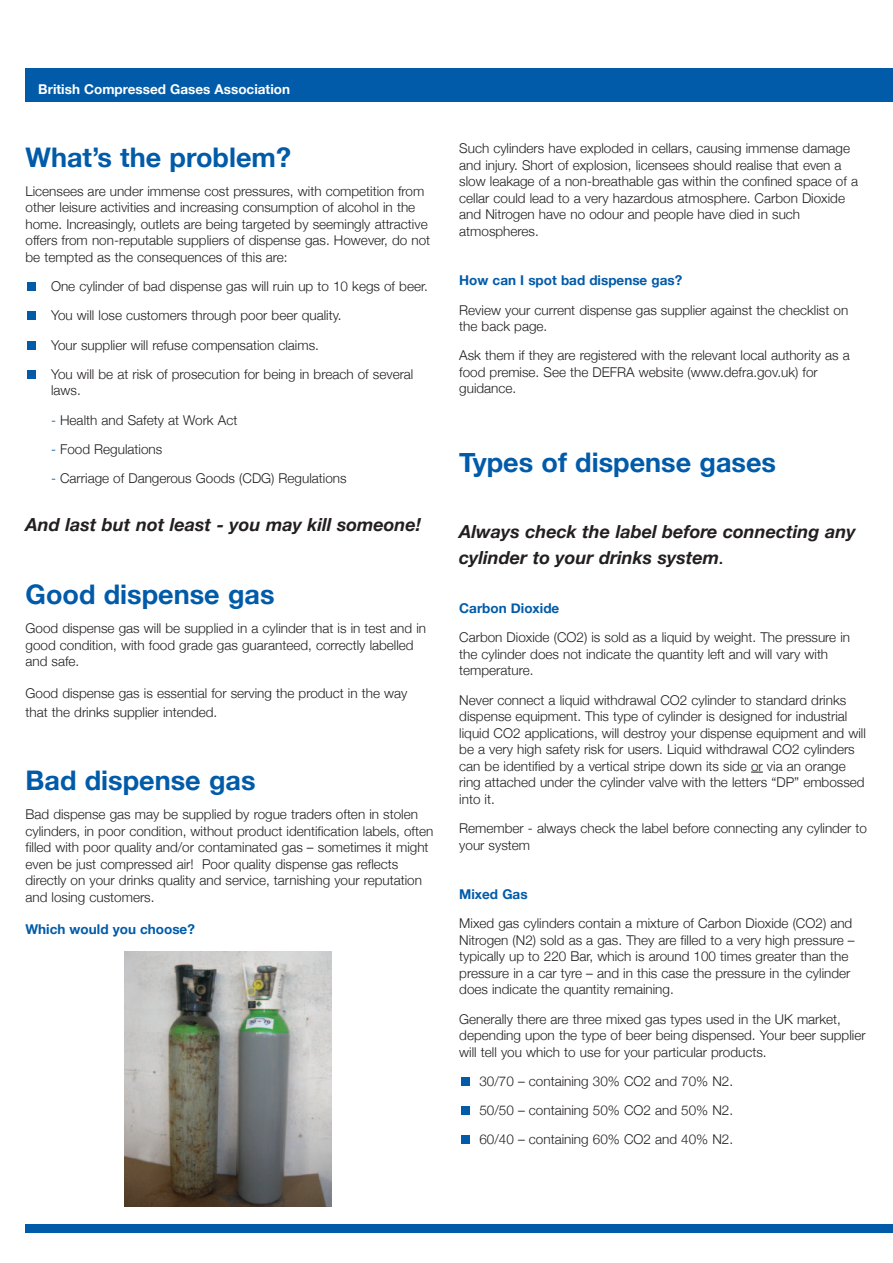
<style>
.page{position:relative;width:893px;height:1263px;background:#fff}
.page>*{position:absolute;margin:0;border:0;box-sizing:border-box;transform-origin:0 0}
.t1{font:700 27px "Helvetica Neue";color:#015ba9}
.t2{font:italic 700 18px/25.8px "Helvetica Neue";color:#231f20}
.t3{font:300 13.5px/16.5px "Helvetica Neue";color:#231f20}
.t4{font:700 13.5px "Helvetica Neue";color:#015ba9}
.t5{font:700 13.5px "Helvetica Neue";color:#fff}
.s1{color:#015ba9}
.s2{font-style:normal;font-size:13.5px}
</style>
<div class="page">
<div style="left:26px;top:68px;width:867px;height:34px;background:#015ba9"></div>
<div style="left:26px;top:1225px;width:867px;height:8px;background:#015ba9"></div>
<div style="left:27px;top:282px;width:9px;height:9px;background:#015ba9"></div>
<div style="left:27px;top:341px;width:9px;height:9px;background:#015ba9"></div>
<div style="left:27px;top:370px;width:9px;height:9px;background:#015ba9"></div>
<div style="left:27px;top:311px;width:9px;height:9px;background:#015ba9"></div>
<svg style="left:751px;top:772px;width:12px;height:1px"></svg>
<div style="left:461px;top:1077px;width:9px;height:9px;background:#015ba9"></div>
<div style="left:461px;top:1106px;width:9px;height:9px;background:#015ba9"></div>
<div style="left:461px;top:1135px;width:9px;height:9px;background:#015ba9"></div>
<img style="left:124px;top:952px;width:208px;height:255px">
<p class="t5" style="left:38px;top:81px;width:253px">British Compressed Gases Association</p>
<h1 class="t1" style="left:26px;top:140px;width:267px">What’s the problem?</h1>
<p class="t3" style="left:26px;top:183px;width:406px">Licensees are under immense cost pressures, with competition from other leisure activities and increasing consumption of alcohol in the home. Increasingly, outlets are being targeted by seemingly attractive offers from non-reputable suppliers of dispense gas. However, do not be tempted as the consequences of this are:</p>
<p class="t3" style="left:51px;top:271px;width:378px;line-height:29.2px">One cylinder of bad dispense gas will ruin up to 10 kegs of beer.<br>You will lose customers through poor beer quality.<br>Your supplier will refuse compensation claims.<br>You will be at risk of prosecution for being in breach of several</p>
<p class="t3" style="left:51px;top:382px;width:31px">laws.</p>
<p class="t3" style="left:51px;top:411px;width:188px"><span class="s1">-</span> Health and Safety at Work Act</p>
<p class="t3" style="left:51px;top:441px;width:113px"><span class="s1">-</span> Food Regulations</p>
<p class="t3" style="left:51px;top:470px;width:297px"><span class="s1">-</span> Carriage of Dangerous Goods (CDG) Regulations</p>
<h2 class="t2" style="left:26px;top:511px;width:397px">And last but not least - you may kill someone!</h2>
<h1 class="t1" style="left:26px;top:578px;width:250px">Good dispense gas</h1>
<p class="t3" style="left:26px;top:620px;width:402px">Good dispense gas will be supplied in a cylinder that is in test and in good condition, with food grade gas guaranteed, correctly labelled and safe.</p>
<p class="t3" style="left:26px;top:683px;width:383px;line-height:19.2px">Good dispense gas is essential for serving the product in the way that the drinks supplier intended.</p>
<h1 class="t1" style="left:26px;top:764px;width:231px">Bad dispense gas</h1>
<p class="t3" style="left:26px;top:806px;width:409px">Bad dispense gas may be supplied by rogue traders often in stolen cylinders, in poor condition, without product identification labels, often filled with poor quality and/or contaminated gas – sometimes it might even be just compressed air! Poor quality dispense gas reflects directly on your drinks quality and service, tarnishing your reputation and losing customers.</p>
<p class="t4" style="left:26px;top:920px;width:171px">Which would you choose?</p>
<p class="t3" style="left:459px;top:140px;width:400px">Such cylinders have exploded in cellars, causing immense damage and injury. Short of explosion, licensees should realise that even a slow leakage of a non-breathable gas within the confined space of a cellar could lead to a very hazardous atmosphere. Carbon Dioxide and Nitrogen have no odour and people have died in such atmospheres.</p>
<p class="t4" style="left:459px;top:272px;width:224px">How can I spot bad dispense gas?</p>
<p class="t3" style="left:459px;top:301px;width:390px">Review your current dispense gas supplier against the checklist on the back page.</p>
<p class="t3" style="left:459px;top:347px;width:392px">Ask them if they are registered with the relevant local authority as a food premise. See the DEFRA website (www.defra.gov.uk) for guidance.</p>
<h1 class="t1" style="left:459px;top:446px;width:318px">Types of dispense gases</h1>
<h2 class="t2" style="left:459px;top:518px;width:398px">Always check the label before connecting any cylinder to your drinks system<span class="s2">.</span></h2>
<p class="t4" style="left:459px;top:600px;width:102px">Carbon Dioxide</p>
<p class="t3" style="left:459px;top:629px;width:392px">Carbon Dioxide (CO2) is sold as a liquid by weight. The pressure in the cylinder does not indicate the quantity left and will vary with temperature.</p>
<p class="t3" style="left:459px;top:691px;width:408px">Never connect a liquid withdrawal CO2 cylinder to standard drinks dispense equipment. This type of cylinder is designed for industrial liquid CO2 applications, will destroy your dispense equipment and will be a very high safety risk for users. Liquid withdrawal CO2 cylinders can be identified by a vertical stripe down its side or via an orange ring attached under the cylinder valve with the letters “DP” embossed into it.</p>
<p class="t3" style="left:459px;top:820px;width:409px">Remember - always check the label before connecting any cylinder to your system</p>
<p class="t4" style="left:459px;top:886px;width:70px">Mixed Gas</p>
<p class="t3" style="left:459px;top:915px;width:397px">Mixed gas cylinders contain a mixture of Carbon Dioxide (CO2) and Nitrogen (N2) sold as a gas. They are filled to a very high pressure – typically up to 220 Bar, which is around 100 times greater than the pressure in a car tyre – and in this case the pressure in the cylinder does indicate the quantity remaining.</p>
<p class="t3" style="left:459px;top:1010px;width:408px">Generally there are three mixed gas types used in the UK market, depending upon the type of beer being dispensed. Your beer supplier will tell you which to use for your particular products.</p>
<p class="t3" style="left:479px;top:1066px;width:255px;line-height:29.2px;text-align:justify">30/70 – containing 30% CO2 and 70% N2.<br>50/50 – containing 50% CO2 and 50% N2.<br>60/40 – containing 60% CO2 and 40% N2.</p>
</div>
